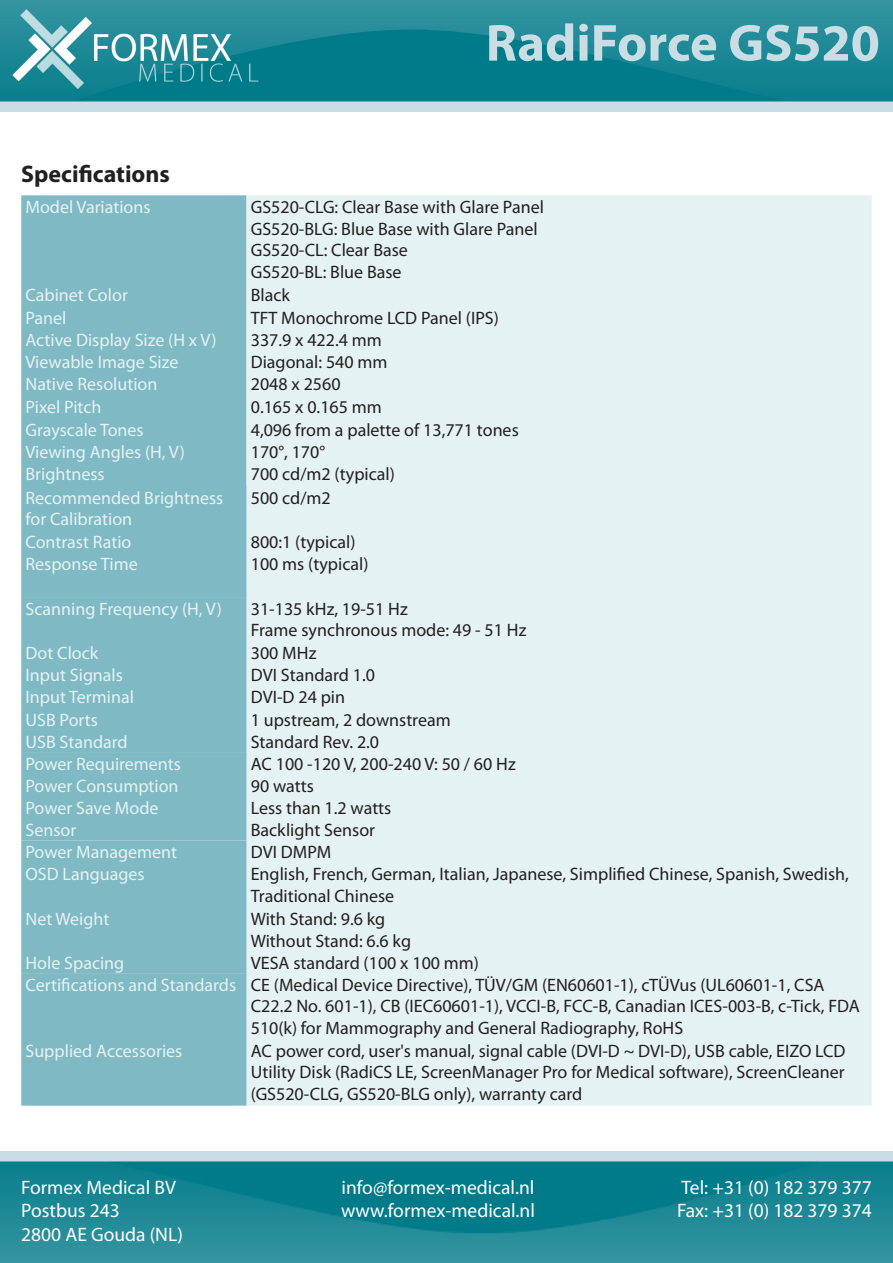
<style>
.page{position:relative;width:893px;height:1263px;background:#fff}
.page>*{position:absolute;margin:0;border:0;box-sizing:border-box;transform-origin:0 0}
.t1{font:700 52.5px "Myriad Pro";color:#c8dde4}
.t2{font:700 24px "Myriad Pro";color:#231f20}
.t3{font:19.5px/23.4px "Myriad Pro";color:#fff}
.t4{font:18px/21.6px "Myriad Pro";color:#231f20}
.t5{font:18px/21.6px "Myriad Pro";color:#e5f2f3}
</style>
<div class="page">
<img style="left:0;top:0;width:893px;height:111px">
<img style="left:0;top:1152px;width:893px;height:111px">
<div style="left:21px;top:195px;width:226px;height:291px;background:#7fb9c4"></div>
<div style="left:247px;top:195px;width:625px;height:911px;background:#e5f2f3"></div>
<div style="left:21px;top:486px;width:226px;height:266px;background:#7fb9c4"></div>
<div style="left:21px;top:597px;width:226px;height:133px;background:#7fb9c4"></div>
<div style="left:21px;top:752px;width:226px;height:354px;background:#7fb9c4"></div>
<h1 class="t1" style="left:486px;top:9px;width:396px">RadiForce GS520</h1>
<p class="t2" style="left:21px;top:158px;width:150px">Specifications</p>
<p class="t5" style="left:26px;top:196px;width:127px">Model Variations</p>
<p class="t4" style="left:251px;top:196px;width:295px">GS520-CLG: Clear Base with Glare Panel</p>
<p class="t4" style="left:251px;top:218px;width:288px">GS520-BLG: Blue Base with Glare Panel</p>
<p class="t4" style="left:251px;top:239px;width:159px">GS520-CL: Clear Base</p>
<p class="t4" style="left:251px;top:261px;width:152px">GS520-BL: Blue Base</p>
<p class="t5" style="left:26px;top:284px;width:104px">Cabinet Color</p>
<p class="t4" style="left:251px;top:284px;width:41px">Black</p>
<p class="t5" style="left:26px;top:307px;width:43px">Panel</p>
<p class="t4" style="left:251px;top:307px;width:250px">TFT Monochrome LCD Panel (IPS)</p>
<p class="t5" style="left:26px;top:329px;width:193px">Active Display Size (H x V)</p>
<p class="t4" style="left:251px;top:329px;width:133px">337.9 x 422.4 mm</p>
<p class="t5" style="left:26px;top:351px;width:154px">Viewable Image Size</p>
<p class="t4" style="left:251px;top:351px;width:138px">Diagonal: 540 mm</p>
<p class="t5" style="left:26px;top:373px;width:133px">Native Resolution</p>
<p class="t4" style="left:251px;top:373px;width:91px">2048 x 2560</p>
<p class="t5" style="left:26px;top:395px;width:78px">Pixel Pitch</p>
<p class="t4" style="left:251px;top:395px;width:133px">0.165 x 0.165 mm</p>
<p class="t5" style="left:26px;top:418px;width:120px">Grayscale Tones</p>
<p class="t4" style="left:251px;top:418px;width:270px">4,096 from a palette of 13,771 tones</p>
<p class="t5" style="left:26px;top:441px;width:161px">Viewing Angles (H, V)</p>
<p class="t4" style="left:251px;top:441px;width:76px">170°, 170°</p>
<p class="t5" style="left:26px;top:463px;width:81px">Brightness</p>
<p class="t4" style="left:251px;top:463px;width:146px">700 cd/m2 (typical)</p>
<p class="t5" style="left:26px;top:487px;width:199px">Recommended Brightness for Calibration</p>
<p class="t4" style="left:251px;top:487px;width:82px">500 cd/m2</p>
<p class="t5" style="left:26px;top:531px;width:107px">Contrast Ratio</p>
<p class="t4" style="left:251px;top:531px;width:106px">800:1 (typical)</p>
<p class="t5" style="left:26px;top:553px;width:114px">Response Time</p>
<p class="t4" style="left:251px;top:553px;width:119px">100 ms (typical)</p>
<p class="t5" style="left:26px;top:598px;width:198px">Scanning Frequency (H, V)</p>
<p class="t4" style="left:251px;top:598px;width:159px">31-135 kHz, 19-51 Hz</p>
<p class="t4" style="left:251px;top:619px;width:277px">Frame synchronous mode: 49 - 51 Hz</p>
<p class="t5" style="left:26px;top:642px;width:74px">Dot Clock</p>
<p class="t4" style="left:251px;top:642px;width:67px">300 MHz</p>
<p class="t5" style="left:26px;top:664px;width:99px">Input Signals</p>
<p class="t4" style="left:251px;top:664px;width:126px">DVI Standard 1.0</p>
<p class="t5" style="left:26px;top:686px;width:110px">Input Terminal</p>
<p class="t4" style="left:251px;top:686px;width:96px">DVI-D 24 pin</p>
<p class="t5" style="left:26px;top:708px;width:74px">USB Ports</p>
<p class="t4" style="left:251px;top:708px;width:201px">1 upstream, 2 downstream</p>
<p class="t5" style="left:26px;top:731px;width:104px">USB Standard</p>
<p class="t4" style="left:251px;top:731px;width:130px">Standard Rev. 2.0</p>
<p class="t5" style="left:26px;top:753px;width:157px">Power Requirements</p>
<p class="t4" style="left:251px;top:753px;width:267px">AC 100 -120 V, 200-240 V: 50 / 60 Hz</p>
<p class="t5" style="left:26px;top:775px;width:155px">Power Consumption</p>
<p class="t4" style="left:251px;top:775px;width:65px">90 watts</p>
<p class="t5" style="left:26px;top:797px;width:135px">Power Save Mode</p>
<p class="t4" style="left:251px;top:797px;width:142px">Less than 1.2 watts</p>
<p class="t5" style="left:26px;top:819px;width:52px">Sensor</p>
<p class="t4" style="left:251px;top:819px;width:126px">Backlight Sensor</p>
<p class="t5" style="left:26px;top:841px;width:153px">Power Management</p>
<p class="t4" style="left:251px;top:841px;width:82px">DVI DMPM</p>
<p class="t5" style="left:26px;top:863px;width:121px">OSD Languages</p>
<p class="t4" style="left:251px;top:863px;width:600px">English, French, German, Italian, Japanese, Simplified Chinese, Spanish, Swedish,<br>Traditional Chinese</p>
<p class="t5" style="left:26px;top:908px;width:85px">Net Weight</p>
<p class="t4" style="left:251px;top:908px;width:136px">With Stand: 9.6 kg</p>
<p class="t4" style="left:251px;top:929px;width:162px">Without Stand: 6.6 kg</p>
<p class="t5" style="left:26px;top:952px;width:100px">Hole Spacing</p>
<p class="t4" style="left:251px;top:952px;width:230px">VESA standard (100 x 100 mm)</p>
<p class="t5" style="left:26px;top:974px;width:212px">Certifications and Standards</p>
<p class="t4" style="left:251px;top:974px;width:611px">CE (Medical Device Directive), TÜV/GM (EN60601-1), cTÜVus (UL60601-1, CSA<br>C22.2 No. 601-1), CB (IEC60601-1), VCCI-B, FCC-B, Canadian ICES-003-B, c-Tick, FDA<br>510(k) for Mammography and General Radiography, RoHS</p>
<p class="t5" style="left:26px;top:1040px;width:158px">Supplied Accessories</p>
<p class="t4" style="left:251px;top:1040px;width:596px;text-align:justify">AC power cord, user's manual, signal cable (DVI-D ~ DVI-D), USB cable, EIZO LCD Utility Disk (RadiCS LE, ScreenManager Pro for Medical software), ScreenCleaner (GS520-CLG, GS520-BLG only), warranty card</p>
<p class="t3" style="left:21px;top:1175px;width:163px">Formex Medical BV<br>Postbus 243<br>2800 AE Gouda (NL)</p>
<p class="t3" style="left:341px;top:1175px;width:195px">info@formex-medical.nl www.formex-medical.nl</p>
<p class="t3" style="left:677px;top:1175px;width:196px">Tel: +31 (0) 182 379 377<br>Fax: +31 (0) 182 379 374</p>
</div>
